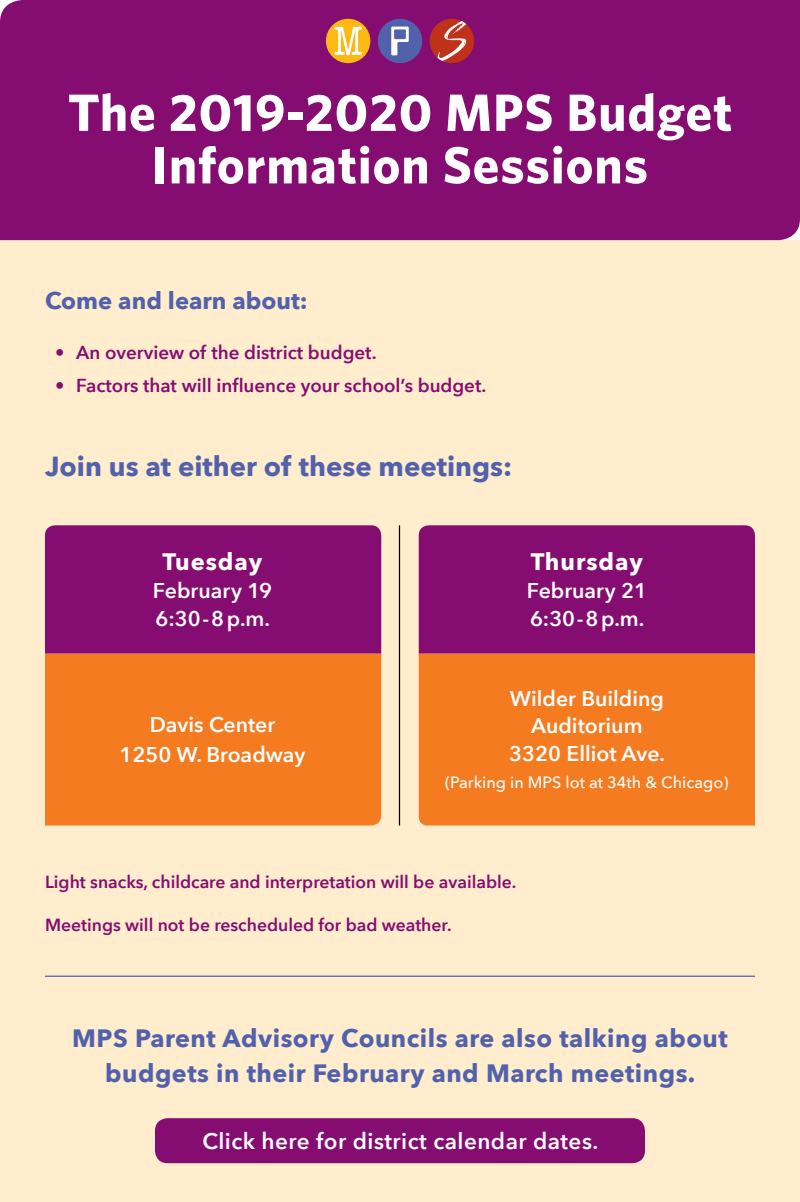
<style>
.page{position:relative;width:800px;height:1202px;background:#fff}
.page>*{position:absolute;margin:0;border:0;box-sizing:border-box;transform-origin:0 0}
.t1{font:700 52.5px/52.5px "Whitney";letter-spacing:.02em;color:#fff;text-align:center}
.t2{font:700 27.5px "Avenir Next";color:#5261ac}
.t3{font:700 25px/35px "Avenir Next";letter-spacing:.02em;color:#5261ac;text-align:center}
.t4{font:700 23.75px "Avenir Next";color:#5261ac}
.t5{font:700 23.75px "Avenir Next";letter-spacing:.04em;color:#fff}
.t6{font:600 22.5px "Avenir Next";letter-spacing:.02em;color:#fff}
.t7{font:600 21.25px/27.5px "Avenir Next";color:#fff;text-align:center}
.t8{font:600 18.75px "Avenir Next";color:#850c70}
.t9{font:600 17.5px "Avenir Next";color:#850c70}
.t10{font:500 16.25px "Avenir Next";color:#fff}
</style>
<div class="page">
<div style="left:0;top:240px;width:800px;height:961px;background:#ffedce"></div>
<div style="left:0;top:0;width:800px;height:240px;background:#850c70"></div>
<div style="left:326px;top:19px;width:44px;height:44px;background:#fdb913;border-radius:50%"></div>
<svg style="left:334px;top:27px;width:28px;height:28px"></svg>
<div style="left:378px;top:19px;width:44px;height:44px;background:#5261ac;border-radius:50%"></div>
<svg style="left:391px;top:27px;width:18px;height:28px"></svg>
<div style="left:430px;top:19px;width:44px;height:44px;background:#c0311a;border-radius:50%"></div>
<svg style="left:438px;top:21px;width:28px;height:40px"></svg>
<hr style="left:45px;top:975px;width:710px;height:1px;background:#5261ac">
<div style="left:45px;top:653px;width:336px;height:172px;background:#f47b20"></div>
<div style="left:419px;top:653px;width:336px;height:172px;background:#f47b20"></div>
<div style="left:45px;top:525px;width:336px;height:128px;background:#850c70"></div>
<div style="left:419px;top:525px;width:336px;height:128px;background:#850c70"></div>
<div style="left:155px;top:1118px;width:490px;height:44px;background:#850c70;border-radius:12px"></div>
<hr style="left:399px;top:525px;width:1px;height:300px;background:#000">
<h1 class="t1" style="left:68px;top:85px;width:666px">The 2019-2020 MPS Budget<br>Information Sessions</h1>
<p class="t4" style="left:45px;top:280px;width:264px">Come and learn about:</p>
<p class="t8" style="left:55px;top:337px;width:323px">• An overview of the district budget.</p>
<p class="t8" style="left:55px;top:369px;width:433px">• Factors that will influence your school’s budget.</p>
<p class="t2" style="left:45px;top:442px;width:469px">Join us at either of these meetings:</p>
<p class="t5" style="left:163px;top:541px;width:101px">Tuesday</p>
<p class="t7" style="left:153px;top:576px;width:121px;line-height:28px;text-align:left">February 19<br>6:30-8 p.m.</p>
<p class="t5" style="left:531px;top:541px;width:114px">Thursday</p>
<p class="t7" style="left:527px;top:576px;width:122px;line-height:28px;text-align:left">February 21<br>6:30-8 p.m.</p>
<p class="t7" style="left:120px;top:709px;width:187px;line-height:30px">Davis Center<br>1250 W. Broadway</p>
<p class="t7" style="left:509px;top:684px;width:157px">Wilder Building<br>Auditorium<br>3320 Elliot Ave.</p>
<p class="t10" style="left:445px;top:768px;width:285px">(Parking in MPS lot at 34th &amp; Chicago)</p>
<p class="t9" style="left:45px;top:866px;width:473px">Light snacks, childcare and interpretation will be available.</p>
<p class="t9" style="left:45px;top:909px;width:408px">Meetings will not be rescheduled for bad weather.</p>
<p class="t3" style="left:72px;top:1020px;width:657px">MPS Parent Advisory Councils are also talking about budgets in their February and March meetings.</p>
<p class="t6" style="left:202px;top:1121px;width:397px">Click here for district calendar dates.</p>
</div>
